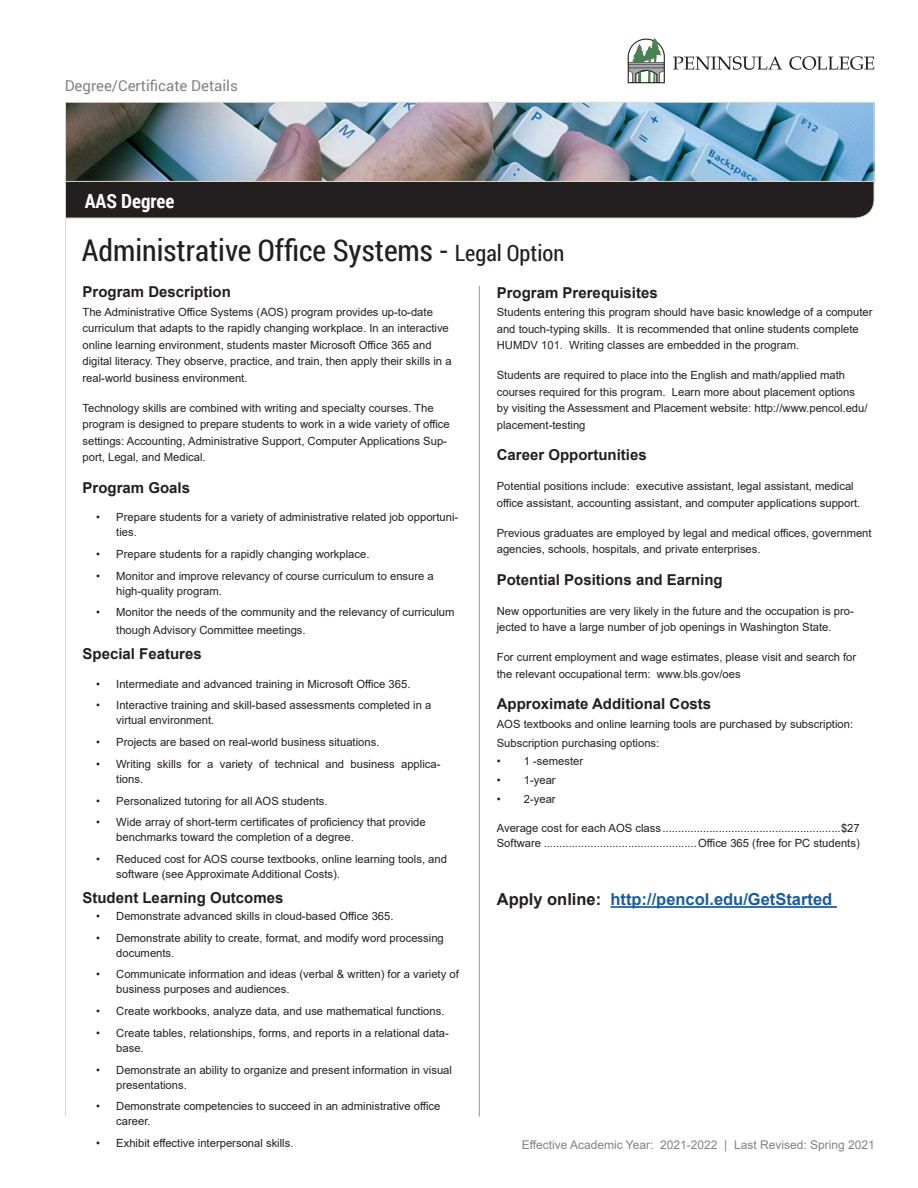
<style>
.page{position:relative;width:918px;height:1188px;background:#fff}
.page>*{position:absolute;margin:0;border:0;box-sizing:border-box;transform-origin:0 0}
.main_title{font:30px "Roboto Condensed";color:#231f20}
.Degree{font:700 19.5px "Roboto Condensed";color:#fff}
.Body_Title{font:700 16.5px "Arial";color:#175d9e}
.Body_Title-2{font:700 15px "Arial";color:#231f20}
.Body_Copy_Back{font:700 15px "Arial";color:#231f20}
.t1{font:15px "Roboto";color:#808285}
.t2{font:12px "Arial";color:#808285}
.Body_Copy_Back-2{font:11.25px/16.5px "Arial";color:#231f20}
.Body_Title-3{font:11.25px "Arial";color:#231f20}
.s1{font-size:22.5px}
.s2{color:#231f20}
</style>
<div class="page">
<hr style="left:65px;top:181px;width:1px;height:936px;background:#e0dac6">
<hr style="left:479px;top:286px;width:1px;height:831px;background:#939598">
<div style="left:66px;top:138px;width:809px;height:81px;background:#231f20"></div>
<img style="left:67px;top:104px;width:805px;height:76px">
<div style="left:65px;top:102px;width:809px;height:80px;border:1px solid #e0dac6"></div>
<svg style="left:673px;top:56px;width:109px;height:14px"></svg>
<svg style="left:789px;top:56px;width:85px;height:14px"></svg>
<svg style="left:628px;top:38px;width:37px;height:45px"></svg>
<hr style="left:610px;top:906px;width:227px;height:2px;background:#175d9e">
<h3 class="t1" style="left:65px;top:76px;width:175px">Degree/Certificate Details</h3>
<p class="Degree" style="left:85px;top:187px;width:91px">AAS Degree</p>
<p class="main_title" style="left:82px;top:230px;width:484px">Administrative Office Systems - <span class="s1">Legal Option</span></p>
<p class="Body_Title-2" style="left:82px;top:281px;width:150px">Program Description</p>
<p class="Body_Copy_Back-2" style="left:82px;top:303px;width:371px">The Administrative Office Systems (AOS) program provides up-to-date curriculum that adapts to the rapidly changing workplace. In an interactive online learning environment, students master Microsoft Office 365 and digital literacy. They observe, practice, and train, then apply their skills in a real-world business environment.</p>
<p class="Body_Copy_Back-2" style="left:82px;top:399px;width:369px">Technology skills are combined with writing and specialty courses. The program is designed to prepare students to work in a wide variety of office settings: Accounting, Administrative Support, Computer Applications Sup&shy;port, Legal, and Medical.</p>
<p class="Body_Title-2" style="left:82px;top:477px;width:109px">Program Goals</p>
<p class="Body_Copy_Back-2" style="left:116px;top:509px;width:344px;line-height:15px;text-indent:-20px">• Prepare students for a variety of administrative related job opportuni&shy;ties.</p>
<p class="Body_Copy_Back-2" style="left:96px;top:545px;width:275px">• Prepare students for a rapidly changing workplace.</p>
<p class="Body_Copy_Back-2" style="left:116px;top:568px;width:319px;line-height:15px;text-indent:-20px">• Monitor and improve relevancy of course curriculum to ensure a high-quality program.</p>
<p class="Body_Copy_Back-2" style="left:116px;top:603px;width:340px;line-height:18px;text-indent:-20px">• Monitor the needs of the community and the relevancy of curriculum though Advisory Committee meetings.</p>
<p class="Body_Title-2" style="left:82px;top:643px;width:121px">Special Features</p>
<p class="Body_Copy_Back-2" style="left:96px;top:675px;width:316px">• Intermediate and advanced training in Microsoft Office 365.</p>
<p class="Body_Copy_Back-2" style="left:116px;top:698px;width:317px;line-height:15px;text-indent:-20px">• Interactive training and skill-based assessments completed in a virtual environment.</p>
<p class="Body_Copy_Back-2" style="left:96px;top:734px;width:285px">• Projects are based on real-world business situations.</p>
<p class="Body_Copy_Back-2" style="left:116px;top:756px;width:326px;line-height:15px;text-indent:-20px">• Writing skills for a variety of technical and business applica&shy;tions.</p>
<p class="Body_Copy_Back-2" style="left:96px;top:792px;width:233px">• Personalized tutoring for all AOS students.</p>
<p class="Body_Copy_Back-2" style="left:116px;top:815px;width:311px;line-height:15px;text-indent:-20px">• Wide array of short-term certificates of proficiency that provide benchmarks toward the completion of a degree.</p>
<p class="Body_Copy_Back-2" style="left:116px;top:851px;width:332px;line-height:15px;text-indent:-20px">• Reduced cost for AOS course textbooks, online learning tools, and software (see Approximate Additional Costs).</p>
<p class="Body_Title-2" style="left:82px;top:887px;width:202px">Student Learning Outcomes</p>
<p class="Body_Copy_Back-2" style="left:96px;top:908px;width:299px">• Demonstrate advanced skills in cloud-based Office 365.</p>
<p class="Body_Copy_Back-2" style="left:116px;top:930px;width:329px;line-height:15px;text-indent:-20px">• Demonstrate ability to create, format, and modify word processing documents.</p>
<p class="Body_Copy_Back-2" style="left:116px;top:967px;width:344px;line-height:15px;text-indent:-20px">• Communicate information and ideas (verbal &amp; written) for a variety of business purposes and audiences.</p>
<p class="Body_Copy_Back-2" style="left:96px;top:1003px;width:350px">• Create workbooks, analyze data, and use mathematical functions.</p>
<p class="Body_Copy_Back-2" style="left:116px;top:1025px;width:334px;line-height:15px;text-indent:-20px">• Create tables, relationships, forms, and reports in a relational data&shy;base.</p>
<p class="Body_Copy_Back-2" style="left:116px;top:1062px;width:337px;line-height:15px;text-indent:-20px">• Demonstrate an ability to organize and present information in visual presentations.</p>
<p class="Body_Copy_Back-2" style="left:116px;top:1099px;width:326px;line-height:15px;text-indent:-20px">• Demonstrate competencies to succeed in an administrative office career.</p>
<p class="Body_Copy_Back-2" style="left:96px;top:1135px;width:199px">• Exhibit effective interpersonal skills.</p>
<p class="Body_Title-2" style="left:497px;top:282px;width:162px">Program Prerequisites</p>
<p class="Body_Copy_Back-2" style="left:497px;top:304px;width:377px">Students entering this program should have basic knowledge of a computer and touch-typing skills. It is recommended that online students complete<br>HUMDV 101. Writing classes are embedded in the program.</p>
<p class="Body_Copy_Back-2" style="left:497px;top:367px;width:372px">Students are required to place into the English and math/applied math courses required for this program. Learn more about placement options by visiting the Assessment and Placement website: http://www.pencol.edu/ placement-testing</p>
<p class="Body_Copy_Back" style="left:497px;top:444px;width:152px">Career Opportunities</p>
<p class="Body_Copy_Back-2" style="left:497px;top:478px;width:365px">Potential positions include: executive assistant, legal assistant, medical office assistant, accounting assistant, and computer applications support.</p>
<p class="Body_Copy_Back-2" style="left:497px;top:525px;width:376px">Previous graduates are employed by legal and medical offices, government agencies, schools, hospitals, and private enterprises.</p>
<p class="Body_Copy_Back" style="left:497px;top:569px;width:227px">Potential Positions and Earning</p>
<p class="Body_Copy_Back-2" style="left:497px;top:603px;width:359px">New opportunities are very likely in the future and the occupation is pro&shy;jected to have a large number of job openings in Washington State.</p>
<p class="Body_Copy_Back-2" style="left:497px;top:649px;width:361px">For current employment and wage estimates, please visit and search for the relevant occupational term: www.bls.gov/oes</p>
<p class="Body_Title-2" style="left:497px;top:693px;width:216px">Approximate Additional Costs</p>
<p class="Body_Title-3" style="left:497px;top:716px;width:358px">AOS textbooks and online learning tools are purchased by subscription:</p>
<p class="Body_Title-3" style="left:497px;top:735px;width:164px">Subscription purchasing options:</p>
<p class="Body_Copy_Back-2" style="left:497px;top:753px;width:88px">• 1 -semester</p>
<p class="Body_Copy_Back-2" style="left:497px;top:772px;width:60px">• 1-year</p>
<p class="Body_Copy_Back-2" style="left:497px;top:790px;width:60px">• 2-year</p>
<p class="Body_Copy_Back-2" style="left:497px;top:820px;width:364px">Average cost for each AOS class.........................................................$27</p>
<p class="Body_Copy_Back-2" style="left:497px;top:835px;width:364px">Software .................................................Office 365 (free for PC students)</p>
<p class="Body_Title" style="left:497px;top:888px;width:337px"><span class="s2">Apply online:</span> http://pencol.edu/GetStarted</p>
<p class="t2" style="left:522px;top:1137px;width:355px">Effective Academic Year: 2021-2022 | Last Revised: Spring 2021</p>
</div>
